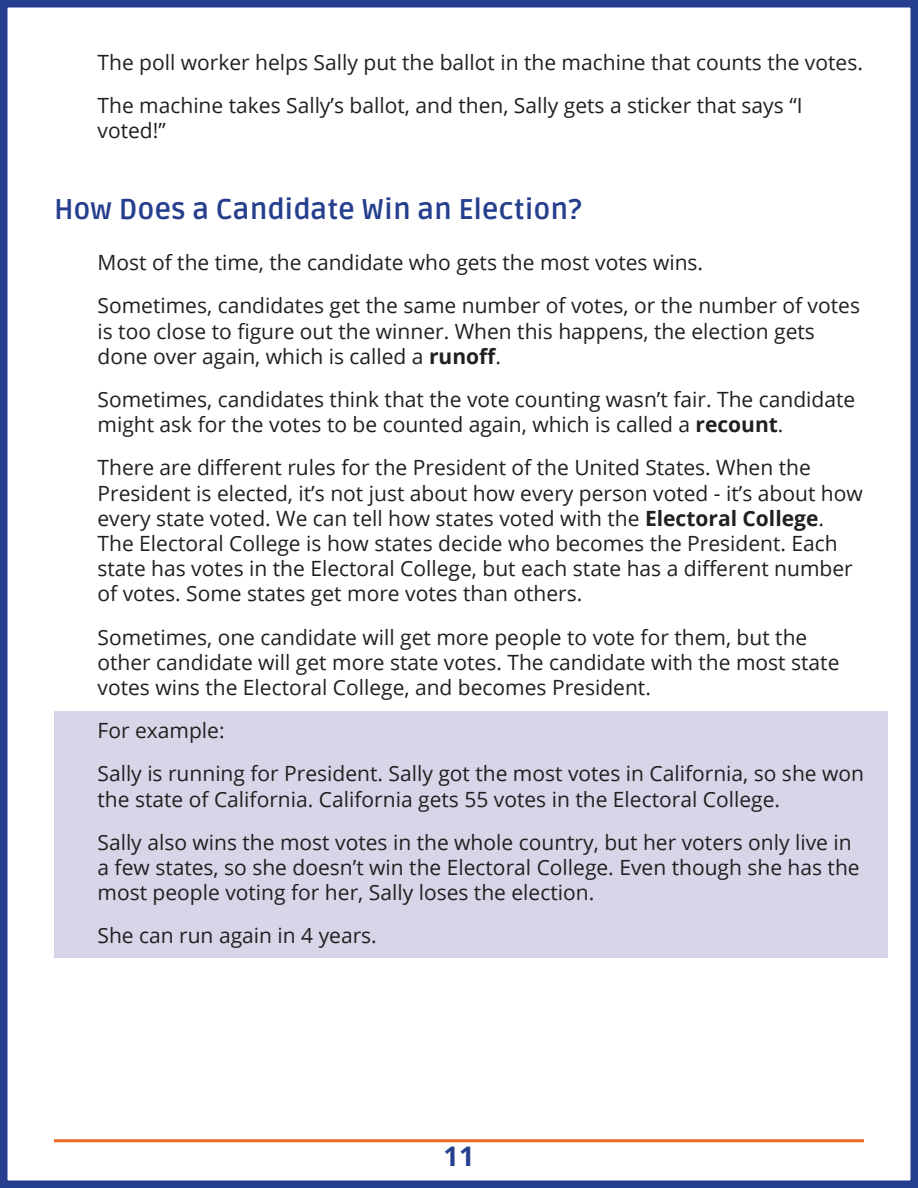
<style>
.page{position:relative;width:918px;height:1188px;background:#fff}
.page>*{position:absolute;margin:0;border:0;box-sizing:border-box;transform-origin:0 0}
.subhead{font:700 28.5px "Ruda";color:#253f8e}
.t1{font:700 27px "Open Sans";color:#253f8e}
.bullet_point{font:21px/25.2px "Open Sans";color:#231f20}
.s1{font-weight:700}
</style>
<div class="page">
<div style="left:0;top:0;width:918px;height:1188px;border:8px solid #253f8e"></div>
<hr style="left:54px;top:1139px;width:810px;height:3px;background:#f26522">
<div style="left:54px;top:711px;width:833px;height:247px;background:#d6d6e8"></div>
<p class="bullet_point" style="left:98px;top:49px;width:767px">The poll worker helps Sally put the ballot in the machine that counts the votes.</p>
<p class="bullet_point" style="left:98px;top:93px;width:707px">The machine takes Sally’s ballot, and then, Sally gets a sticker that says “I voted!”</p>
<p class="subhead" style="left:54px;top:194px;width:529px">How Does a Candidate Win an Election?</p>
<p class="bullet_point" style="left:98px;top:249px;width:607px">Most of the time, the candidate who gets the most votes wins.</p>
<p class="bullet_point" style="left:98px;top:293px;width:764px">Sometimes, candidates get the same number of votes, or the number of votes is too close to figure out the winner. When this happens, the election gets done over again, which is called a <span class="s1">runoff</span>.</p>
<p class="bullet_point" style="left:98px;top:386px;width:759px">Sometimes, candidates think that the vote counting wasn’t fair. The candidate might ask for the votes to be counted again, which is called a <span class="s1">recount</span>.</p>
<p class="bullet_point" style="left:98px;top:455px;width:767px">There are different rules for the President of the United States. When the President is elected, it’s not just about how every person voted - it’s about how every state voted. We can tell how states voted with the <span class="s1">Electoral College</span>.<br>The Electoral College is how states decide who becomes the President. Each state has votes in the Electoral College, but each state has a different number of votes. Some states get more votes than others.</p>
<p class="bullet_point" style="left:98px;top:624px;width:743px">Sometimes, one candidate will get more people to vote for them, but the other candidate will get more state votes. The candidate with the most state votes wins the Electoral College, and becomes President.</p>
<p class="bullet_point" style="left:98px;top:717px;width:129px">For example:</p>
<p class="bullet_point" style="left:98px;top:761px;width:768px">Sally is running for President. Sally got the most votes in California, so she won the state of California. California gets 55 votes in the Electoral College.</p>
<p class="bullet_point" style="left:98px;top:829px;width:764px">Sally also wins the most votes in the whole country, but her voters only live in a few states, so she doesn’t win the Electoral College. Even though she has the most people voting for her, Sally loses the election.</p>
<p class="bullet_point" style="left:98px;top:923px;width:281px">She can run again in 4 years.</p>
<p class="t1" style="left:444px;top:1137px;width:32px">11</p>
</div>
